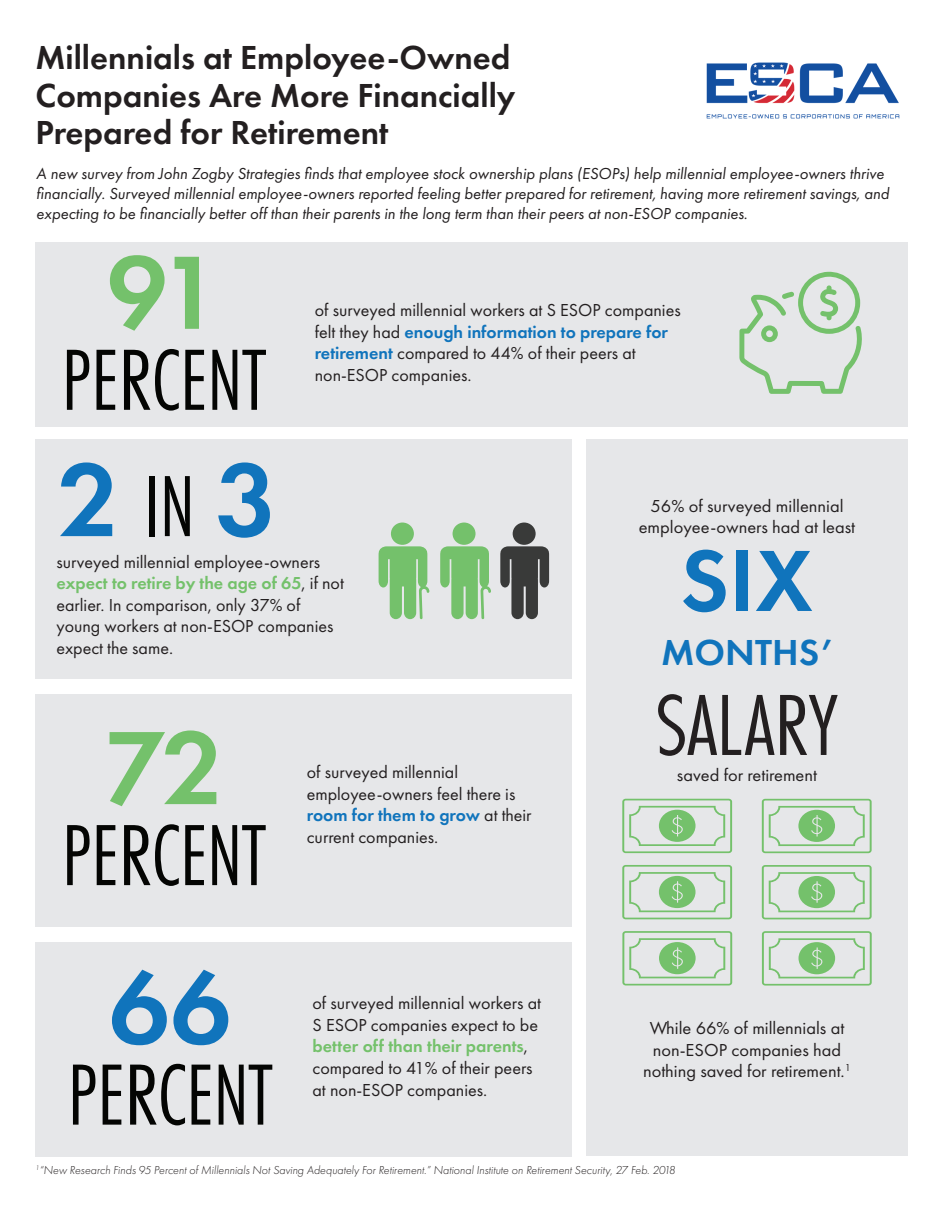
<style>
.page{position:relative;width:945px;height:1215px;background:#fff}
.page>*{position:absolute;margin:0;border:0;box-sizing:border-box;transform-origin:0 0}
.t1{font:600 108px "Futura PT";color:#1074bc}
.t2{font:600 108px "Futura PT";color:#74c16b}
.t3{font:90px "Futura PT Cond";color:#040503}
.t4{font:90px "Futura PT Cond";color:#231f20}
.t5{font:600 90px "Futura PT";color:#1074bc}
.t6{font:600 37.5px "Futura PT";color:#1074bc}
.t7{font:600 34.5px/37.5px "Futura PT";color:#231f20}
.t8{font:18px/21.6px "Futura PT";color:#231f20}
.t9{font:italic 16.5px/19.8px "Futura PT";color:#231f20}
.t10{font:italic 300 12px "Futura PT";color:#231f20}
.s1{font-weight:600;color:#1074bc}
.s2{font-family:"Futura PT Cond";font-weight:400;font-size:90px;color:#040503}
.s3{font-weight:600;color:#74c16b}
</style>
<div class="page">
<div style="left:36px;top:439px;width:536px;height:240px;background:#e6e7e9"></div>
<svg style="left:379px;top:523px;width:50px;height:96px"></svg>
<svg style="left:440px;top:523px;width:51px;height:96px"></svg>
<svg style="left:500px;top:523px;width:49px;height:96px"></svg>
<div style="left:586px;top:439px;width:322px;height:717px;background:#e6e7e9"></div>
<svg style="left:622px;top:931px;width:110px;height:54px"></svg>
<svg style="left:762px;top:931px;width:110px;height:55px"></svg>
<svg style="left:622px;top:865px;width:110px;height:54px"></svg>
<svg style="left:762px;top:865px;width:110px;height:54px"></svg>
<svg style="left:622px;top:799px;width:110px;height:54px"></svg>
<svg style="left:762px;top:799px;width:110px;height:54px"></svg>
<div style="left:36px;top:694px;width:536px;height:233px;background:#e6e7e9"></div>
<div style="left:36px;top:242px;width:872px;height:184px;background:#e6e7e9"></div>
<svg style="left:739px;top:271px;width:123px;height:123px"></svg>
<div style="left:36px;top:942px;width:536px;height:215px;background:#e6e7e9"></div>
<img style="left:706px;top:62px;width:194px;height:57px">
<h3 class="t7" style="left:36px;top:38px;width:481px">Millennials at Employee-Owned<br>Companies Are More Financially<br>Prepared for Retirement</h3>
<p class="t9" style="left:36px;top:164px;width:854px">A new survey from John Zogby Strategies finds that employee stock ownership plans (ESOPs) help millennial employee-owners thrive financially. Surveyed millennial employee-owners reported feeling better prepared for retirement, having more retirement savings, and expecting to be financially better off than their parents in the long term than their peers at non-ESOP companies.</p>
<h1 class="t2" style="left:106px;top:225px;width:117px">91</h1>
<h2 class="t3" style="left:62px;top:328px;width:206px">PERCENT</h2>
<p class="t8" style="left:315px;top:299px;width:367px">of surveyed millennial workers at S ESOP companies felt they had <span class="s1">enough information to prepare for retirement</span> compared to 44% of their peers at non-ESOP companies.</p>
<h1 class="t1" style="left:58px;top:432px;width:221px">2 <span class="s2">IN</span> 3</h1>
<p class="t8" style="left:56px;top:551px;width:289px">surveyed millennial employee-owners <span class="s3">expect to retire by the age of 65</span>, if not earlier. In comparison, only 37% of young workers at non-ESOP companies expect the same.</p>
<h1 class="t2" style="left:105px;top:700px;width:120px">72</h1>
<h2 class="t3" style="left:62px;top:803px;width:205px">PERCENT</h2>
<h1 class="t1" style="left:109px;top:940px;width:125px">66</h1>
<h2 class="t3" style="left:68px;top:1042px;width:206px">PERCENT</h2>
<p class="t8" style="left:307px;top:761px;width:226px">of surveyed millennial employee-owners feel there is <span class="s1">room for them to grow</span> at their current companies.</p>
<p class="t8" style="left:312px;top:992px;width:230px">of surveyed millennial workers at<br>S ESOP companies expect to be <span class="s3">better off than their parents</span>, compared to 41% of their peers at non-ESOP companies.</p>
<p class="t8" style="left:639px;top:495px;width:218px;text-align:center">56% of surveyed millennial employee-owners had at least</p>
<h2 class="t5" style="left:680px;top:525px;width:136px">SIX</h2>
<h3 class="t6" style="left:661px;top:629px;width:173px">MONTHS’</h3>
<h2 class="t4" style="left:656px;top:673px;width:183px">SALARY</h2>
<p class="t8" style="left:677px;top:764px;width:142px">saved for retirement</p>
<p class="t8" style="left:643px;top:1017px;width:209px;text-align:center">While 66% of millennials at non-ESOP companies had nothing saved for retirement.<sup>1</sup></p>
<p class="t10" style="left:36px;top:1163px;width:642px"><sup>1</sup>“New Research Finds 95 Percent of Millennials Not Saving Adequately For Retirement.” National Institute on Retirement Security, 27 Feb. 2018</p>
</div>
